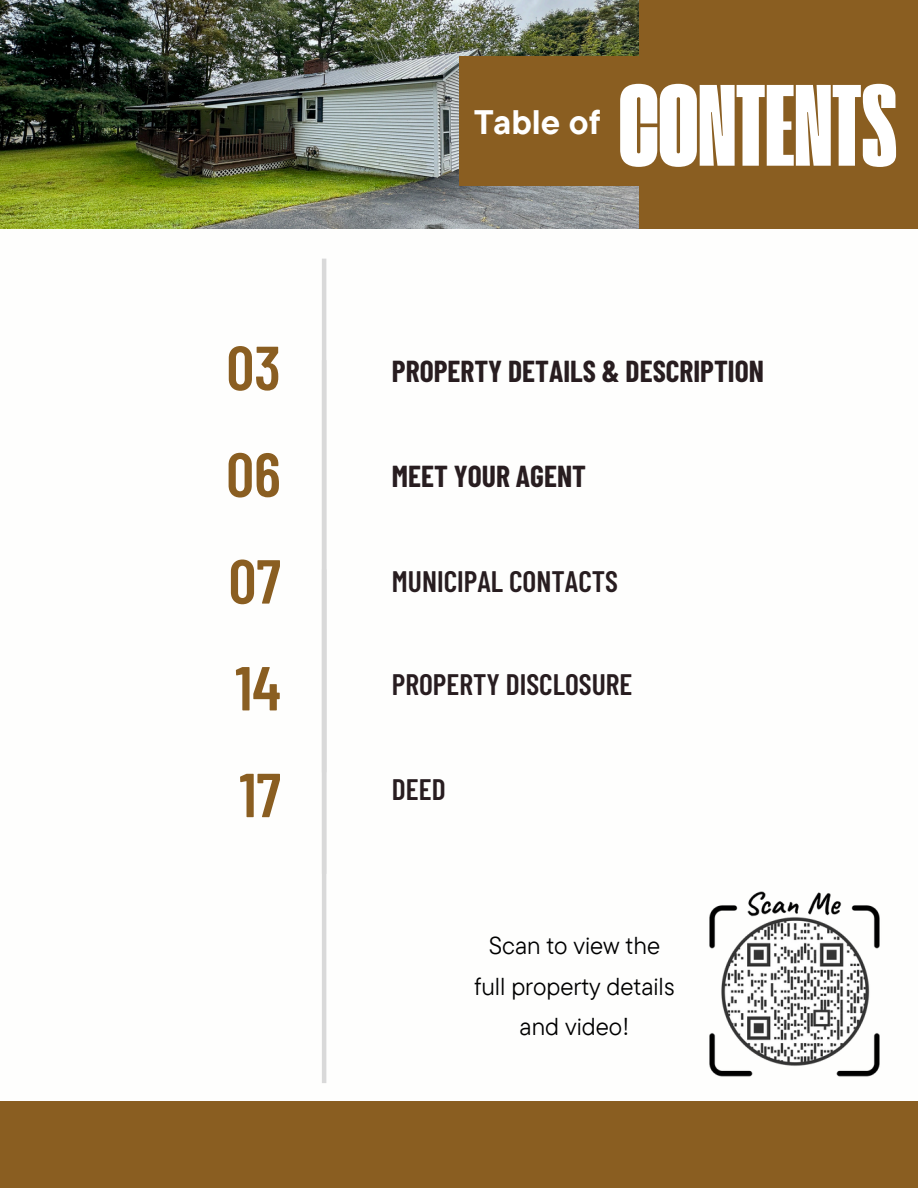
<style>
.page{position:relative;width:918px;height:1188px;background:#fff}
.page>*{position:absolute;margin:0;border:0;box-sizing:border-box;transform-origin:0 0}
.t1{font:121.65px "Extenda 40 Hecto";color:#fff}
.t2{font:600 61.95px "Barlow Condensed";color:#8a5e21}
.t3{font:700 33.9px "TT Commons Pro";color:#fff}
.t4{font:700 29.55px "Barlow Condensed";color:#281d20}
.t5{font:600 29.55px "Barlow Condensed";color:#281d20}
.t6{font:24.45px/40.5px "TT Commons Pro";color:#000;text-align:center}
</style>
<div class="page">
<div style="left:0;top:1102px;width:918px;height:86px;background:#8a5e21"></div>
<img style="left:0;top:0;width:640px;height:228px">
<div style="left:640px;top:0;width:278px;height:228px;background:#8a5e21"></div>
<div style="left:459px;top:56px;width:385px;height:129px;background:#8a5e21"></div>
<hr style="left:322px;top:569px;width:4px;height:514px;background:#d9d9d9">
<hr style="left:322px;top:259px;width:4px;height:513px;background:#d9d9d9">
<img style="left:709px;top:891px;width:171px;height:186px">
<p class="t2" style="left:226px;top:328px;width:56px">03</p>
<p class="t2" style="left:226px;top:435px;width:56px">06</p>
<p class="t2" style="left:229px;top:542px;width:54px">07</p>
<h3 class="t2" style="left:235px;top:648px;width:47px">14</h3>
<h3 class="t2" style="left:239px;top:755px;width:43px">17</h3>
<p class="t3" style="left:474px;top:100px;width:128px">Table of</p>
<p class="t1" style="left:619px;top:71px;width:280px">CONTENTS</p>
<h3 class="t4" style="left:392px;top:353px;width:373px">PROPERTY DETAILS &amp; DESCRIPTION</h3>
<h1 class="t4" style="left:392px;top:458px;width:196px">MEET YOUR AGENT</h1>
<p class="t5" style="left:392px;top:563px;width:228px">MUNICIPAL CONTACTS</p>
<h3 class="t5" style="left:392px;top:666px;width:242px">PROPERTY DISCLOSURE</h3>
<h3 class="t5" style="left:392px;top:770px;width:55px">DEED</h3>
<p class="t6" style="left:474px;top:925px;width:202px">Scan to view the full property details and video!</p>
</div>
